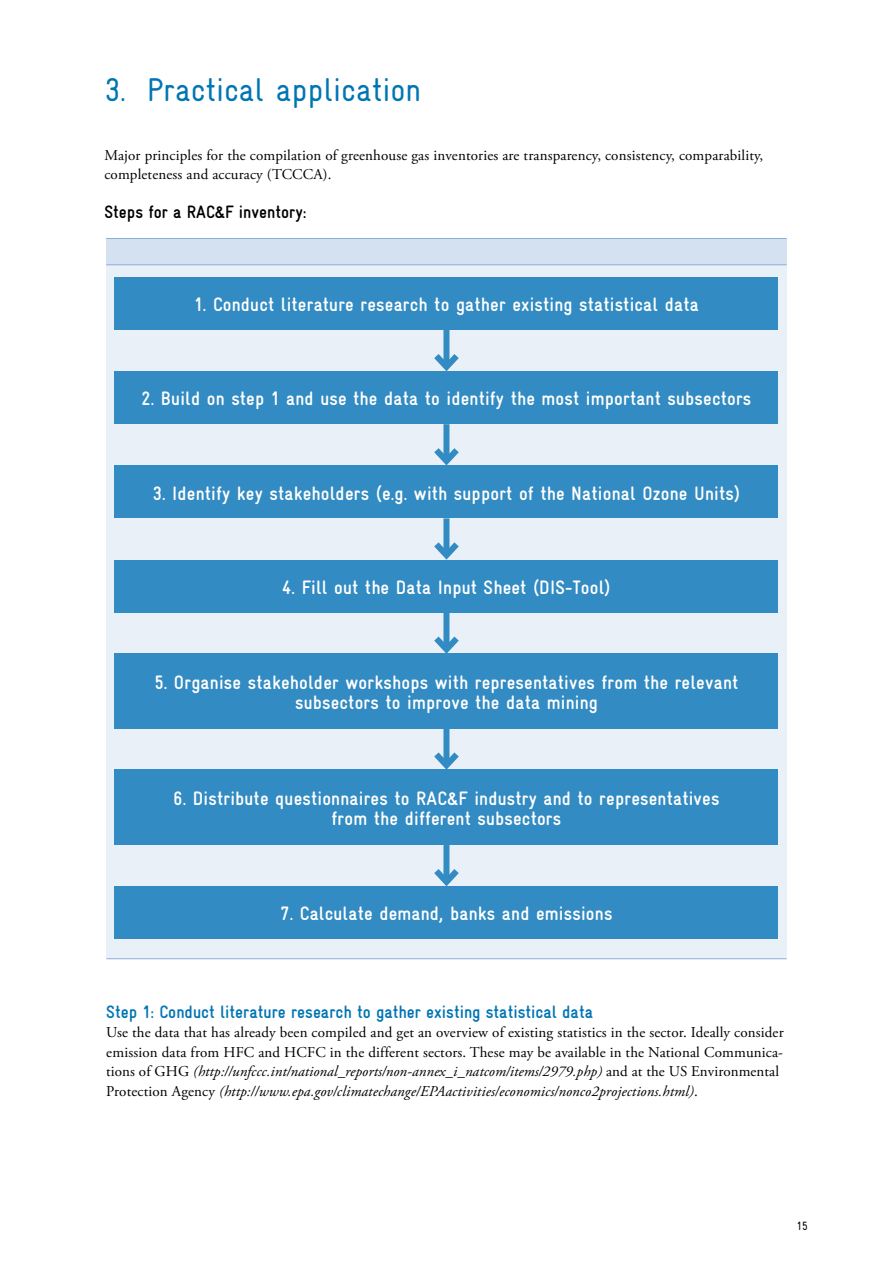
<style>
.page{position:relative;width:893px;height:1263px;background:#fff}
.page>*{position:absolute;margin:0;border:0;box-sizing:border-box;transform-origin:0 0}
.t1{font:condensed 33px "Gravur";color:#0075b4}
.t2{font:700 condensed 19.5px/19.5px "Gravur";letter-spacing:.01em;color:#fff;text-align:center}
.t3{font:700 condensed 18px "Gravur";color:#0075b4}
.t4{font:700 condensed 18px "Gravur";color:#000}
.t5{font:15px/19.5px "Adobe Garamond Pro";letter-spacing:.01em;color:#000}
.t6{font:condensed 12px "Gravur";color:#000}
.s1{font-style:italic}
</style>
<div class="page">
<div style="left:106px;top:238px;width:681px;height:27px;background:#d3e1f0"></div>
<div style="left:106px;top:265px;width:681px;height:694px;background:#eaf0f8"></div>
<hr style="left:106px;top:958px;width:681px;height:1px;background:#89b1d8">
<hr style="left:106px;top:238px;width:681px;height:1px;background:#89b1d8">
<hr style="left:106px;top:264px;width:681px;height:1px;background:#89b1d8">
<div style="left:443px;top:330px;width:6px;height:37px;background:#328bc2"></div>
<svg style="left:434px;top:348px;width:25px;height:23px"></svg>
<div style="left:443px;top:612px;width:6px;height:37px;background:#328bc2"></div>
<svg style="left:428px;top:630px;width:37px;height:24px"></svg>
<div style="left:443px;top:424px;width:6px;height:37px;background:#328bc2"></div>
<svg style="left:434px;top:442px;width:25px;height:23px"></svg>
<div style="left:443px;top:728px;width:6px;height:37px;background:#328bc2"></div>
<svg style="left:428px;top:746px;width:37px;height:24px"></svg>
<div style="left:443px;top:518px;width:6px;height:37px;background:#328bc2"></div>
<svg style="left:434px;top:536px;width:25px;height:24px"></svg>
<div style="left:443px;top:845px;width:6px;height:37px;background:#328bc2"></div>
<svg style="left:434px;top:862px;width:25px;height:24px"></svg>
<div style="left:115px;top:277px;width:663px;height:53px;background:#328bc2"></div>
<div style="left:115px;top:560px;width:663px;height:52px;background:#328bc2"></div>
<div style="left:115px;top:371px;width:663px;height:53px;background:#328bc2"></div>
<div style="left:115px;top:654px;width:663px;height:75px;background:#328bc2"></div>
<div style="left:115px;top:465px;width:663px;height:53px;background:#328bc2"></div>
<div style="left:115px;top:770px;width:663px;height:75px;background:#328bc2"></div>
<div style="left:115px;top:886px;width:663px;height:53px;background:#328bc2"></div>
<h1 class="t1" style="left:104px;top:71px;width:318px">3. Practical application</h1>
<p class="t5" style="left:104px;top:146px;width:660px">Major principles for the compilation of greenhouse gas inventories are transparency, consistency, comparability, completeness and accuracy (TCCCA).</p>
<p class="t4" style="left:104px;top:202px;width:204px">Steps for a RAC&amp;F inventory:</p>
<h2 class="t2" style="left:194px;top:295px;width:506px">1. Conduct literature research to gather existing statistical data</h2>
<h2 class="t2" style="left:142px;top:389px;width:611px">2. Build on step 1 and use the data to identify the most important subsectors</h2>
<h2 class="t2" style="left:153px;top:483px;width:589px">3. Identify key stakeholders (e.g. with support of the National Ozone Units)</h2>
<h2 class="t2" style="left:282px;top:577px;width:330px">4. Fill out the Data Input Sheet (DIS-Tool)</h2>
<h2 class="t2" style="left:155px;top:673px;width:585px">5. Organise stakeholder workshops with representatives from the relevant subsectors to improve the data mining</h2>
<h2 class="t2" style="left:174px;top:789px;width:547px">6. Distribute questionnaires to RAC&amp;F industry and to representatives from the different subsectors</h2>
<h2 class="t2" style="left:281px;top:904px;width:333px">7. Calculate demand, banks and emissions</h2>
<p class="t3" style="left:106px;top:1001px;width:488px">Step 1: Conduct literature research to gather existing statistical data</p>
<p class="t5" style="left:106px;top:1023px;width:679px">Use the data that has already been compiled and get an overview of existing statistics in the sector. Ideally consider emission data from HFC and HCFC in the different sectors. These may be available in the National Communica&shy;tions of GHG <span class="s1">(http://unfccc.int/national_reports/non-annex_i_natcom/items/2979.php)</span> and at the US Environmental Protection Agency <span class="s1">(http://www.epa.gov/climatechange/EPAactivities/economics/nonco2projections.html)</span>.</p>
<p class="t6" style="left:797px;top:1219px;width:13px">15</p>
</div>
